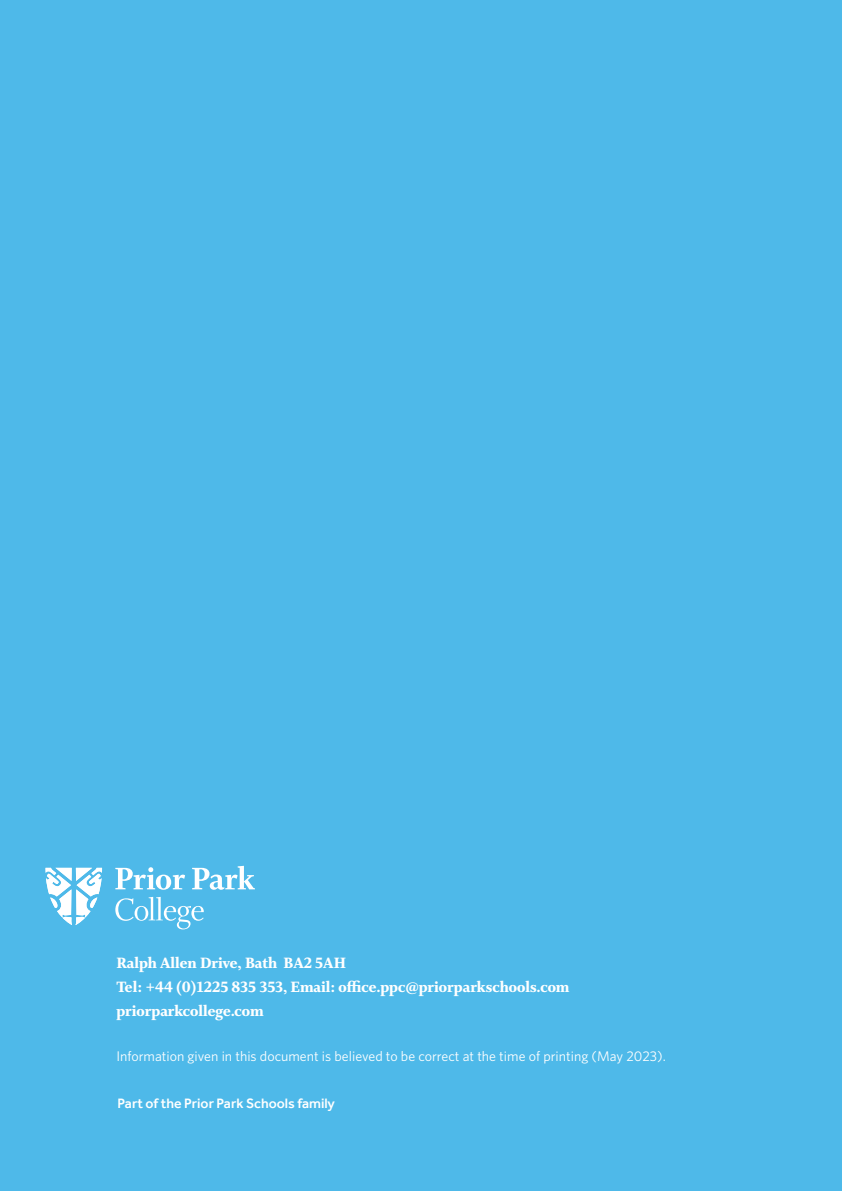
<style>
.page{position:relative;width:842px;height:1191px;background:#4eb9e9}
.page>*{position:absolute;margin:0;border:0;box-sizing:border-box;transform-origin:0 0}
.t1{font:900 16px "Whitman Display";color:#fff}
.t2{font:14px "Whitney";color:#fff}
.t3{font:500 14px "Effra";color:#fff}
</style>
<div class="page">
<svg style="left:46px;top:868px;width:56px;height:57px"></svg>
<svg style="left:115px;top:867px;width:70px;height:22px"></svg>
<svg style="left:192px;top:865px;width:63px;height:24px"></svg>
<svg style="left:115px;top:897px;width:89px;height:32px"></svg>
<p class="t1" style="left:116px;top:953px;width:231px">Ralph Allen Drive, Bath BA2 5AH</p>
<p class="t1" style="left:116px;top:977px;width:455px">Tel: +44 (0)1225 835 353, Email: office.ppc@priorparkschools.com</p>
<p class="t1" style="left:116px;top:1001px;width:149px">priorparkcollege.com</p>
<p class="t2" style="left:116px;top:1048px;width:551px">Information given in this document is believed to be correct at the time of printing (May 2023).</p>
<p class="t3" style="left:118px;top:1095px;width:219px">Part of the Prior Park Schools family</p>
</div>
